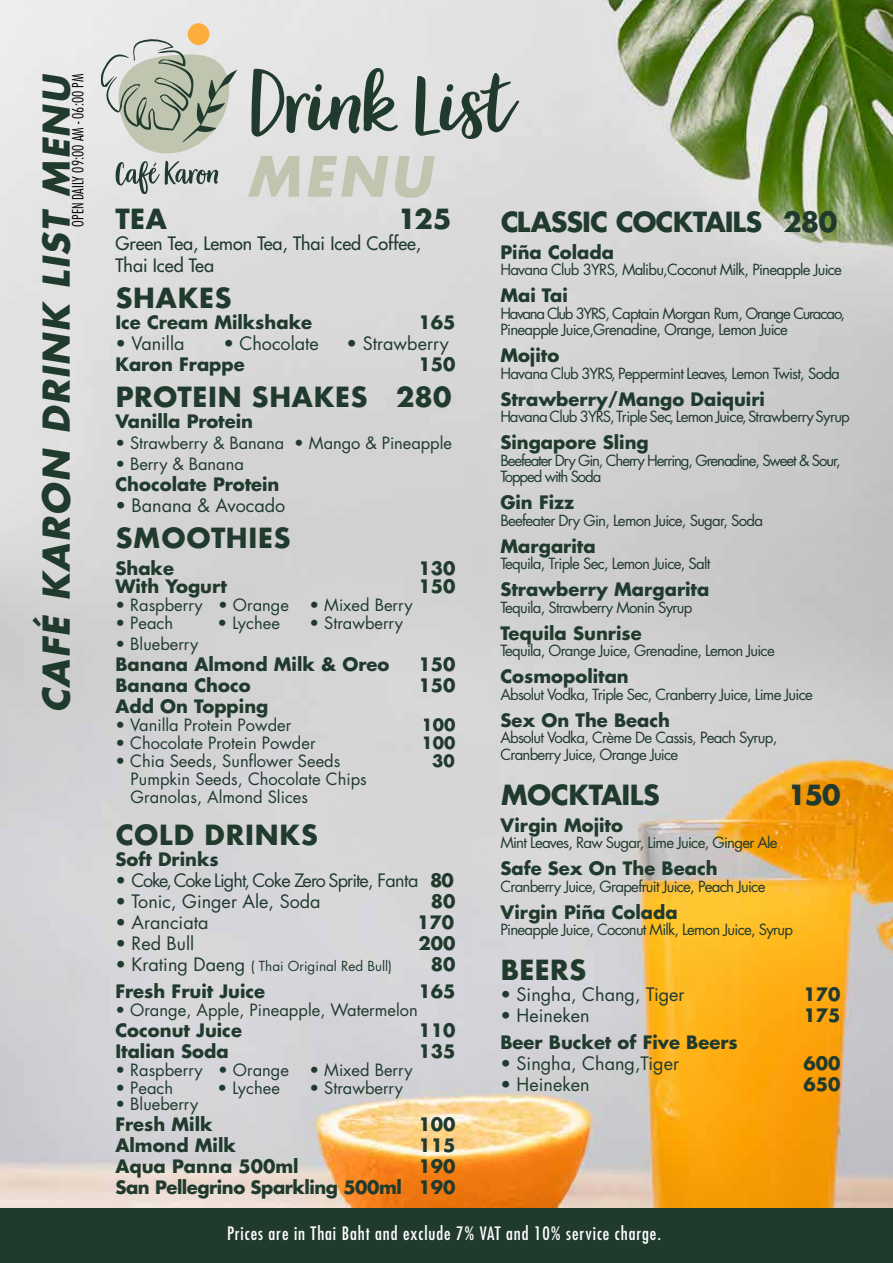
<style>
.page{position:relative;width:893px;height:1263px;background:#fff}
.page>*{position:absolute;margin:0;border:0;box-sizing:border-box;transform-origin:0 0}
.t1{font:90px "Garden Grown US D";color:#203a2e}
.t2{font:italic 700 54px "Futura Std";color:#bfc5ae}
.t3{font:italic 700 36px "Futura Std";color:#203a2e}
.t4{font:700 27px "Futura";letter-spacing:.005em;color:#203a2e}
.t5{font:700 27px "Futura";letter-spacing:-.065em;color:#203a2e}
.t6{font:700 27px "Futura";letter-spacing:-.05em;color:#203a2e}
.t7{font:700 27px "Futura Std";color:#203a2e}
.t8{font:700 18px "Futura Std";color:#203a2e}
.t9{font:18px "Futura Std";color:#203a2e}
.t10{font:condensed 18px "Futura Std";letter-spacing:.05em;color:#fff}
.t11{font:500 18px/21.6px "Futura Std";color:#203a2e}
.t12{font:18px "Futura Std";letter-spacing:-.05em;color:#203a2e}
.t13{font:700 18px/21px "Futura Std";letter-spacing:-.025em;color:#203a2e;text-align:right}
.t14{font:16.5px/18px "Futura Std";color:#203a2e}
.t15{font:700 16.5px "Futura Std";color:#203a2e}
.t16{font:15px/16.5px "Futura Std";letter-spacing:-.05em;color:#203a2e}
.t17{font:15px/16.5px "Futura Std";letter-spacing:-.075em;color:#203a2e}
.t18{font:300 condensed 15px "Futura";color:#000}
.t19{font:13.5px "Futura Std";color:#203a2e}
.s1{font-weight:700}
.s2{font-size:18px}
.s3{font-family:"Futura Std"}
</style>
<div class="page">
<img style="left:0;top:0;width:892px;height:1208px">
<div style="left:0;top:1208px;width:893px;height:55px;background:#203a2e"></div>
<div style="left:188px;top:23px;width:21px;height:22px;background:#fbae3b;border-radius:50%"></div>
<svg style="left:101px;top:38px;width:136px;height:117px;background:#bfc4b7"></svg>
<svg style="left:115px;top:161px;width:104px;height:33px;background:#b1b8b5"></svg>
<h3 class="t3" style="left:32px;top:713px;width:641px;rotate:-90deg">CAFÉ KARON DRINK LIST MENU</h3>
<p class="t18" style="left:69px;top:227px;width:154px;rotate:-90deg">OPEN DAILY 09:00 AM - 06:00 PM</p>
<h1 class="t1" style="left:252px;top:47px;width:261px">Drink List</h1>
<h2 class="t2" style="left:247px;top:141px;width:186px">MENU</h2>
<h3 class="t4" style="left:115px;top:199px;width:53px">TEA</h3>
<h3 class="t4" style="left:398px;top:199px;width:55px">125</h3>
<p class="t11" style="left:115px;top:233px;width:307px">Green Tea, Lemon Tea, Thai Iced Coffee,<br>Thai Iced Tea</p>
<h3 class="t4" style="left:115px;top:278px;width:118px">SHAKES</h3>
<p class="t8" style="left:115px;top:310px;width:198px">Ice Cream Milkshake</p>
<p class="t8" style="left:418px;top:310px;width:39px">165</p>
<p class="t9" style="left:115px;top:332px;width:71px">• Vanilla</p>
<p class="t9" style="left:223px;top:332px;width:97px">• Chocolate</p>
<p class="t9" style="left:347px;top:332px;width:104px">• Strawberry</p>
<p class="t8" style="left:115px;top:352px;width:131px">Karon Frappe</p>
<p class="t8" style="left:418px;top:352px;width:39px">150</p>
<h3 class="t4" style="left:115px;top:377px;width:337px">PROTEIN SHAKES 280</h3>
<p class="t8" style="left:115px;top:409px;width:139px">Vanilla Protein</p>
<p class="t14" style="left:115px;top:434px;width:338px">• Strawberry &amp; Banana • Mango &amp; Pineapple</p>
<p class="t14" style="left:115px;top:455px;width:130px">• Berry &amp; Banana</p>
<p class="t8" style="left:115px;top:472px;width:166px">Chocolate Protein</p>
<p class="t9" style="left:115px;top:494px;width:171px">• Banana &amp; Avocado</p>
<h3 class="t4" style="left:115px;top:518px;width:177px">SMOOTHIES</h3>
<p class="t8" style="left:115px;top:556px;width:60px">Shake</p>
<p class="t8" style="left:418px;top:556px;width:39px">130</p>
<p class="t8" style="left:115px;top:574px;width:113px">With Yogurt</p>
<p class="t8" style="left:418px;top:574px;width:39px">150</p>
<p class="t14" style="left:115px;top:596px;width:299px">• Raspberry • Orange • Mixed Berry</p>
<p class="t14" style="left:115px;top:614px;width:59px">• Peach</p>
<p class="t14" style="left:218px;top:614px;width:64px">• Lychee</p>
<p class="t14" style="left:309px;top:614px;width:95px">• Strawberry</p>
<p class="t14" style="left:115px;top:635px;width:84px">• Blueberry</p>
<p class="t8" style="left:115px;top:652px;width:276px">Banana Almond Milk &amp; Oreo</p>
<p class="t8" style="left:418px;top:652px;width:39px">150</p>
<p class="t8" style="left:115px;top:673px;width:137px">Banana Choco</p>
<p class="t8" style="left:418px;top:673px;width:39px">150</p>
<p class="t8" style="left:115px;top:694px;width:155px">Add On Topping</p>
<p class="t14" style="left:115px;top:716px;width:177px">• Vanilla Protein Powder</p>
<p class="t15" style="left:422px;top:714px;width:35px">100</p>
<p class="t14" style="left:115px;top:734px;width:202px">• Chocolate Protein Powder</p>
<p class="t15" style="left:422px;top:732px;width:35px">100</p>
<p class="t14" style="left:115px;top:752px;width:227px">• Chia Seeds, Sunflower Seeds</p>
<p class="t15" style="left:432px;top:750px;width:24px">30</p>
<p class="t14" style="left:131px;top:770px;width:238px">Pumpkin Seeds, Chocolate Chips<br>Granolas, Almond Slices</p>
<h3 class="t4" style="left:115px;top:815px;width:204px">COLD DRINKS</h3>
<p class="t8" style="left:115px;top:847px;width:105px">Soft Drinks</p>
<p class="t12" style="left:115px;top:869px;width:340px">• Coke, Coke Light, Coke Zero Sprite, Fanta <span class="s1">80</span></p>
<p class="t9" style="left:115px;top:890px;width:207px">• Tonic, Ginger Ale, Soda</p>
<p class="t8" style="left:431px;top:889px;width:26px">80</p>
<p class="t9" style="left:115px;top:911px;width:95px">• Aranciata</p>
<p class="t8" style="left:417px;top:910px;width:39px">170</p>
<p class="t9" style="left:115px;top:932px;width:80px">• Red Bull</p>
<p class="t8" style="left:418px;top:931px;width:39px">200</p>
<p class="t19" style="left:115px;top:957px;width:278px"><span class="s2">• Krating Daeng</span> ( Thai Original Red Bull)</p>
<p class="t8" style="left:431px;top:952px;width:26px">80</p>
<p class="t8" style="left:115px;top:979px;width:151px">Fresh Fruit Juice</p>
<p class="t8" style="left:418px;top:979px;width:39px">165</p>
<p class="t14" style="left:115px;top:1001px;width:304px">• Orange, Apple, Pineapple, Watermelon</p>
<p class="t8" style="left:115px;top:1018px;width:128px">Coconut Juice</p>
<p class="t8" style="left:418px;top:1018px;width:39px">110</p>
<p class="t8" style="left:115px;top:1039px;width:115px">Italian Soda</p>
<p class="t8" style="left:418px;top:1039px;width:39px">135</p>
<p class="t14" style="left:115px;top:1061px;width:299px">• Raspberry • Orange • Mixed Berry</p>
<p class="t14" style="left:115px;top:1079px;width:59px">• Peach</p>
<p class="t14" style="left:218px;top:1079px;width:64px">• Lychee</p>
<p class="t14" style="left:309px;top:1079px;width:95px">• Strawberry</p>
<p class="t14" style="left:115px;top:1095px;width:84px">• Blueberry</p>
<p class="t8" style="left:115px;top:1112px;width:99px">Fresh Milk</p>
<p class="t8" style="left:418px;top:1112px;width:39px">100</p>
<p class="t8" style="left:115px;top:1133px;width:122px">Almond Milk</p>
<p class="t8" style="left:418px;top:1133px;width:39px">115</p>
<p class="t8" style="left:115px;top:1154px;width:185px">Aqua Panna 500ml</p>
<p class="t13" style="left:115px;top:1156px;width:342px">190<br>San Pellegrino Sparkling 500ml 190</p>
<h3 class="t5" style="left:500px;top:202px;width:338px">CLASSIC COCKTAILS <span class="s3">280</span></h3>
<p class="t8" style="left:500px;top:240px;width:115px">Piña Colada</p>
<p class="t16" style="left:500px;top:261px;width:343px">Havana Club 3YRS, Malibu,Coconut Milk, Pineapple Juice</p>
<p class="t8" style="left:500px;top:283px;width:69px">Mai Tai</p>
<p class="t16" style="left:500px;top:305px;width:346px">Havana Club 3YRS, Captain Morgan Rum, Orange Curacao,<br>Pineapple Juice,Grenadine, Orange, Lemon Juice</p>
<p class="t8" style="left:500px;top:343px;width:60px">Mojito</p>
<p class="t16" style="left:500px;top:365px;width:341px">Havana Club 3YRS, Peppermint Leaves, Lemon Twist, Soda</p>
<p class="t8" style="left:500px;top:387px;width:266px">Strawberry/Mango Daiquiri</p>
<p class="t16" style="left:500px;top:408px;width:351px">Havana Club 3YRS, Triple Sec, Lemon Juice, Strawberry Syrup</p>
<p class="t8" style="left:500px;top:430px;width:150px">Singapore Sling</p>
<p class="t17" style="left:500px;top:452px;width:342px">Beefeater Dry Gin, Cherry Herring, Grenadine, Sweet &amp; Sour,<br>Topped with Soda</p>
<p class="t8" style="left:500px;top:490px;width:75px">Gin Fizz</p>
<p class="t16" style="left:500px;top:512px;width:264px">Beefeater Dry Gin, Lemon Juice, Sugar, Soda</p>
<p class="t8" style="left:500px;top:534px;width:97px">Margarita</p>
<p class="t16" style="left:500px;top:555px;width:211px">Tequila, Triple Sec, Lemon Juice, Salt</p>
<p class="t8" style="left:500px;top:577px;width:211px">Strawberry Margarita</p>
<p class="t16" style="left:500px;top:599px;width:194px">Tequila, Strawberry Monin Syrup</p>
<p class="t8" style="left:500px;top:621px;width:143px">Tequila Sunrise</p>
<p class="t16" style="left:500px;top:642px;width:276px">Tequila, Orange Juice, Grenadine, Lemon Juice</p>
<p class="t8" style="left:500px;top:664px;width:130px">Cosmopolitan</p>
<p class="t16" style="left:500px;top:686px;width:314px">Absolut Vodka, Triple Sec, Cranberry Juice, Lime Juice</p>
<p class="t8" style="left:500px;top:708px;width:171px">Sex On The Beach</p>
<p class="t16" style="left:500px;top:729px;width:278px">Absolut Vodka, Crème De Cassis, Peach Syrup,<br>Cranberry Juice, Orange Juice</p>
<h3 class="t6" style="left:500px;top:775px;width:161px">MOCKTAILS</h3>
<h3 class="t7" style="left:788px;top:776px;width:54px">150</h3>
<p class="t8" style="left:500px;top:813px;width:124px">Virgin Mojito</p>
<p class="t16" style="left:500px;top:834px;width:279px">Mint Leaves, Raw Sugar, Lime Juice, Ginger Ale</p>
<p class="t8" style="left:500px;top:856px;width:219px">Safe Sex On The Beach</p>
<p class="t16" style="left:500px;top:878px;width:267px">Cranberry Juice, Grapefruit Juice, Peach Juice</p>
<p class="t8" style="left:500px;top:900px;width:179px">Virgin Piña Colada</p>
<p class="t16" style="left:500px;top:921px;width:294px">Pineapple Juice, Coconut Milk, Lemon Juice, Syrup</p>
<h3 class="t4" style="left:500px;top:950px;width:88px">BEERS</h3>
<p class="t9" style="left:500px;top:983px;width:186px">• Singha, Chang, Tiger</p>
<p class="t8" style="left:803px;top:982px;width:39px">170</p>
<p class="t9" style="left:500px;top:1004px;width:91px">• Heineken</p>
<p class="t8" style="left:803px;top:1003px;width:39px">175</p>
<p class="t8" style="left:500px;top:1030px;width:239px">Beer Bucket of Five Beers</p>
<p class="t9" style="left:500px;top:1052px;width:180px">• Singha, Chang,Tiger</p>
<p class="t8" style="left:803px;top:1051px;width:39px">600</p>
<p class="t9" style="left:500px;top:1073px;width:91px">• Heineken</p>
<p class="t8" style="left:803px;top:1072px;width:39px">650</p>
<p class="t10" style="left:227px;top:1223px;width:435px">Prices are in Thai Baht and exclude 7% VAT and 10% service charge.</p>
</div>
